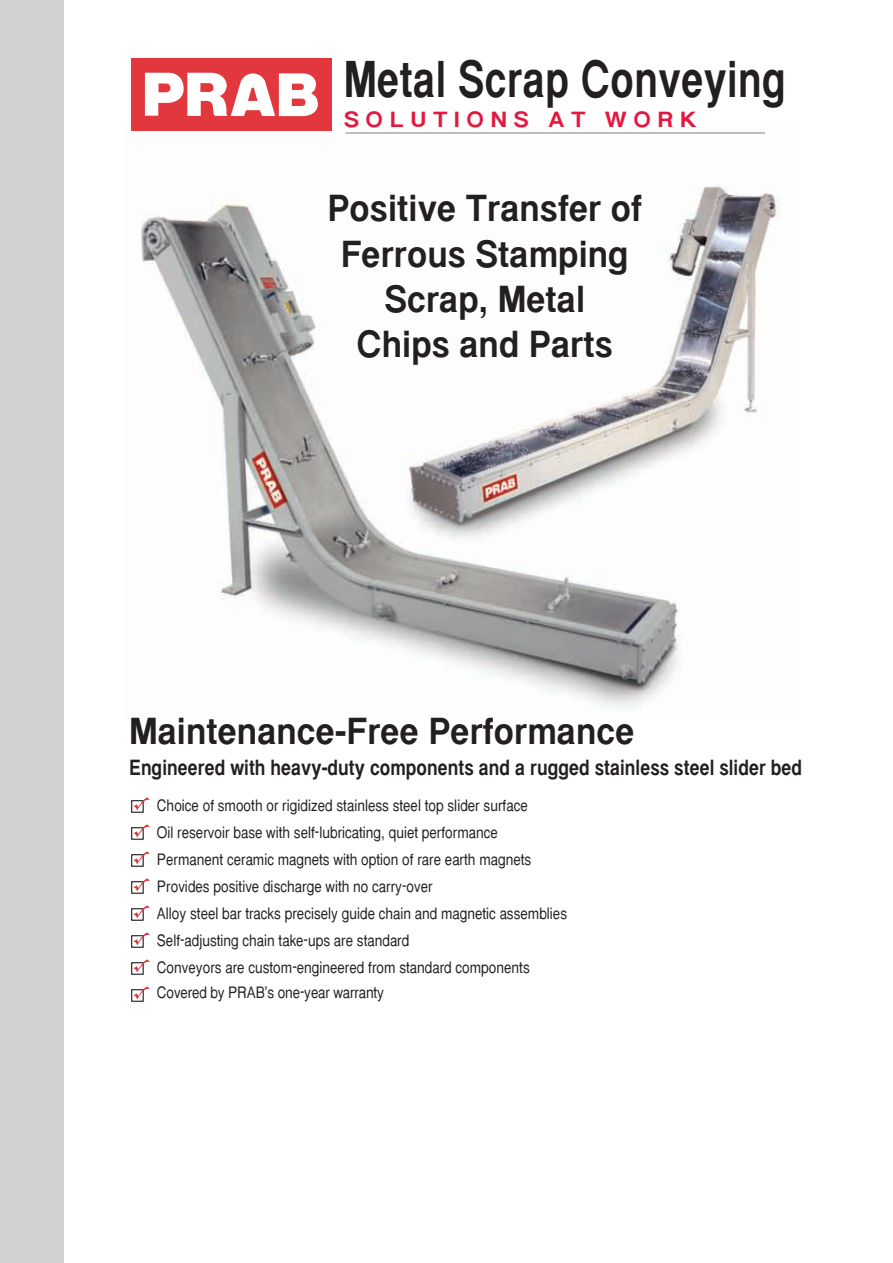
<style>
.page{position:relative;width:893px;height:1263px;background:#fff}
.page>*{position:absolute;margin:0;border:0;box-sizing:border-box;transform-origin:0 0}
.t1{font:700 49.5px "Euro Slavic Sans U";letter-spacing:.01em;color:#231f20;scale:.8 1}
.t2{font:700 36px/45px "Euro Slavic Sans U";color:#231f20;text-align:center;scale:.95 1}
.t3{font:700 21px "Euro Slavic Sans U";color:#231f20;scale:.85 1}
.t4{font:700 21px "Euro Slavic Sans U";letter-spacing:.275em;color:#e4183e;scale:1.11 1}
.t5{font:15.75px/27px "Euro Slavic Sans U";color:#231f20;scale:.85 1}
</style>
<div class="page">
<img style="left:131px;top:126px;width:650px;height:583px">
<div style="left:0;top:0;width:63px;height:1263px;background:#d1d2d4"></div>
<div style="left:132px;top:58px;width:200px;height:72px;background:#e1373d"></div>
<svg style="left:145px;top:73px;width:173px;height:43px"></svg>
<hr style="left:346px;top:132px;width:419px;height:2px;background:#a8a9ad">
<div style="left:131px;top:800px;width:12px;height:12px;border:1px solid #000"></div>
<svg style="left:133px;top:797px;width:17px;height:14px"></svg>
<div style="left:131px;top:827px;width:12px;height:12px;border:1px solid #000"></div>
<svg style="left:133px;top:824px;width:17px;height:14px"></svg>
<div style="left:131px;top:854px;width:12px;height:12px;border:1px solid #000"></div>
<svg style="left:133px;top:851px;width:17px;height:14px"></svg>
<div style="left:131px;top:881px;width:12px;height:12px;border:1px solid #000"></div>
<svg style="left:133px;top:878px;width:17px;height:14px"></svg>
<div style="left:131px;top:908px;width:12px;height:12px;border:1px solid #000"></div>
<svg style="left:133px;top:905px;width:17px;height:14px"></svg>
<div style="left:131px;top:935px;width:12px;height:12px;border:1px solid #000"></div>
<svg style="left:133px;top:932px;width:17px;height:14px"></svg>
<div style="left:131px;top:962px;width:12px;height:12px;border:1px solid #000"></div>
<svg style="left:133px;top:959px;width:17px;height:14px"></svg>
<div style="left:131px;top:989px;width:12px;height:12px;border:1px solid #000"></div>
<svg style="left:133px;top:986px;width:17px;height:14px"></svg>
<h1 class="t1" style="left:344px;top:49px;width:554px">Metal Scrap Conveying</h1>
<h3 class="t4" style="left:344px;top:107px;width:319px">SOLUTIONS AT WORK</h3>
<h2 class="t2" style="left:327px;top:186px;width:333px">Positive Transfer of<br>Ferrous Stamping<br>Scrap, Metal<br>Chips and Parts</h2>
<h2 class="t2" style="left:129px;top:709px;width:533px">Maintenance-Free Performance</h2>
<h3 class="t3" style="left:129px;top:754px;width:793px">Engineered with heavy-duty components and a rugged stainless steel slider bed</h3>
<p class="t5" style="left:157px;top:792px;width:484px">Choice of smooth or rigidized stainless steel top slider surface<br>Oil reservoir base with self-lubricating, quiet performance Permanent ceramic magnets with option of rare earth magnets Provides positive discharge with no carry-over<br>Alloy steel bar tracks precisely guide chain and magnetic assemblies Self-adjusting chain take-ups are standard<br>Conveyors are custom-engineered from standard components</p>
<p class="t5" style="left:157px;top:979px;width:269px">Covered by PRAB’s one-year warranty</p>
</div>
